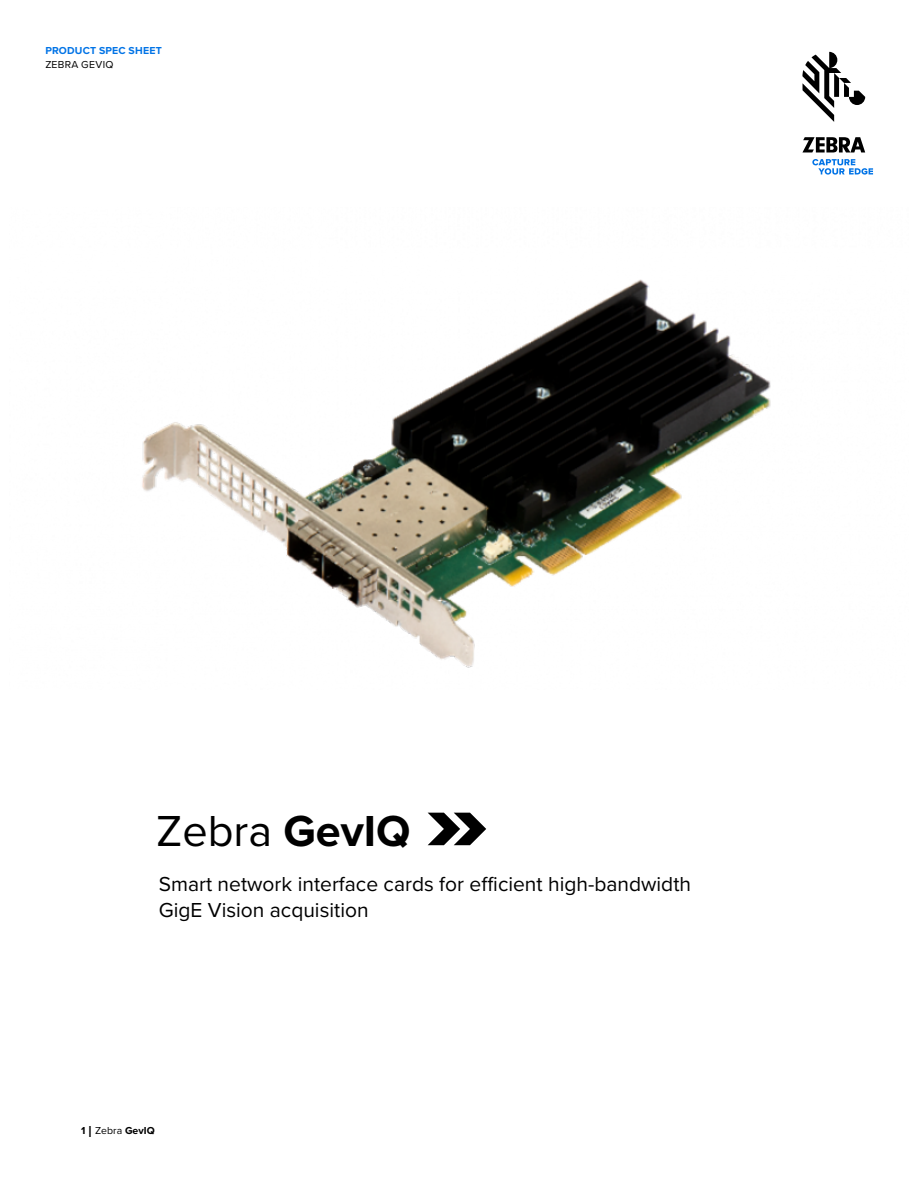
<style>
.page{position:relative;width:918px;height:1188px;background:#fff}
.page>*{position:absolute;margin:0;border:0;box-sizing:border-box;transform-origin:0 0}
.t1{font:45px "Proxima Nova";color:#000}
.t2{font:21px/25.2px "Proxima Nova";color:#000}
.t3{font:700 10.5px "Proxima Nova";letter-spacing:.02em;color:#0073e6}
.t4{font:700 10.5px "Proxima Nova";color:#000}
.t5{font:10.5px "Proxima Nova";letter-spacing:.03em;color:#000}
.s1{font-weight:700}
.s2{font-weight:400;font-size:16.5px}
.s3{font-weight:400}
</style>
<div class="page">
<img style="left:142px;top:279px;width:629px;height:389px">
<svg style="left:802px;top:52px;width:63px;height:70px"></svg>
<svg style="left:802px;top:137px;width:63px;height:15px"></svg>
<svg style="left:812px;top:159px;width:61px;height:16px"></svg>
<svg style="left:428px;top:813px;width:58px;height:32px"></svg>
<p class="t3" style="left:45px;top:42px;width:118px">PRODUCT SPEC SHEET</p>
<p class="t5" style="left:45px;top:56px;width:70px">ZEBRA GEVIQ</p>
<h1 class="t1" style="left:156px;top:797px;width:256px">Zebra <span class="s1">GevIQ</span></h1>
<p class="t2" style="left:159px;top:871px;width:534px">Smart network interface cards for efficient high-bandwidth<br>GigE Vision acquisition</p>
<p class="t4" style="left:81px;top:1123px;width:75px">1 <span class="s2">I</span> <span class="s3">Zebra</span> GevIQ</p>
</div>
